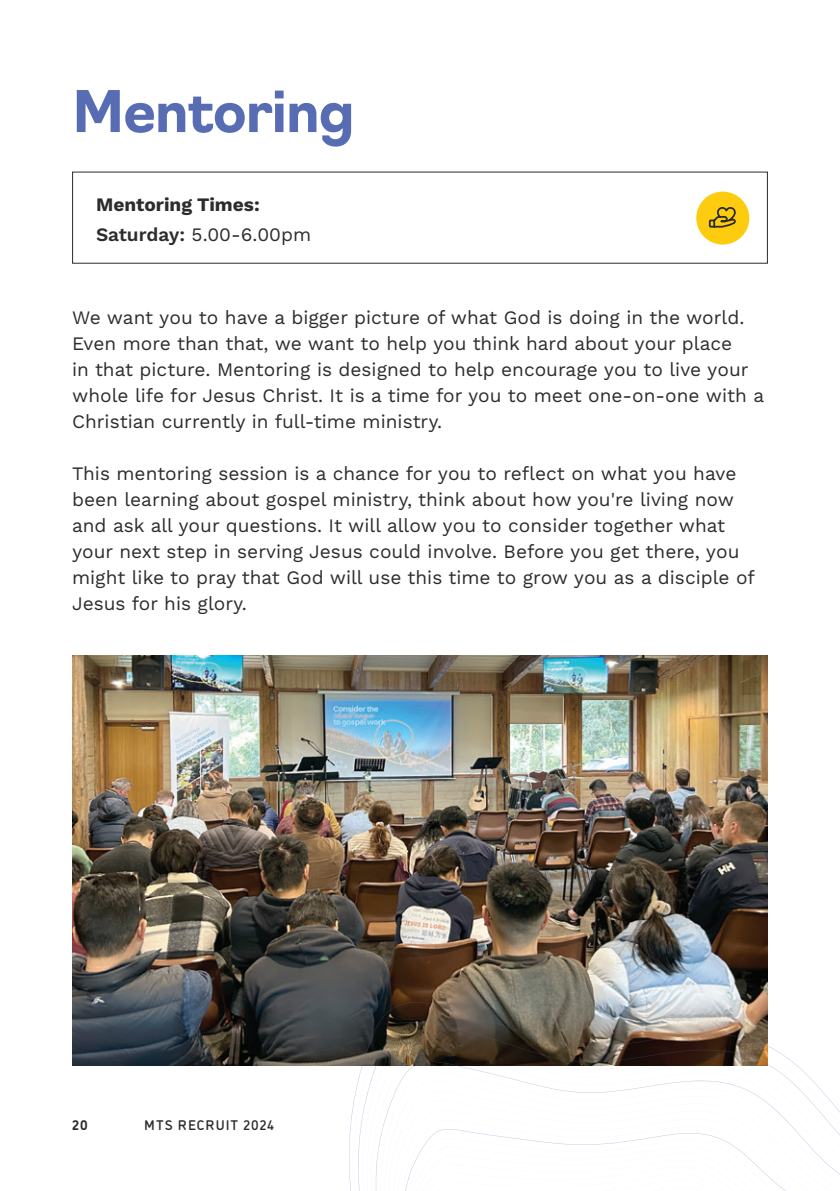
<style>
.page{position:relative;width:840px;height:1191px;background:#fff}
.page>*{position:absolute;margin:0;border:0;box-sizing:border-box;transform-origin:0 0}
.t1{font:700 56px "Navigo";letter-spacing:-.02em;color:#576cb3}
.t2{font:19px/26px "Work Sans";color:#2b2c2c}
.t3{font:700 19px/30px "Work Sans";color:#2b2c2c}
.t4{font:500 14px "DI Nosaur";letter-spacing:.075em;color:#2b2c2c}
.t5{font:700 14px "DI Nosaur";color:#2b2c2c}
.s1{font-weight:600}
.s2{font-weight:400}
</style>
<div class="page">
<img style="left:72px;top:655px;width:695px;height:410px">
<svg style="left:347px;top:998px;width:492px;height:193px"></svg>
<div style="left:72px;top:172px;width:695px;height:92px;border:1px solid #2b2c2c"></div>
<div style="left:696px;top:192px;width:52px;height:53px;background:#fdcc0e;border-radius:50%"></div>
<svg style="left:708px;top:207px;width:28px;height:21px"></svg>
<h1 class="t1" style="left:72px;top:68px;width:284px">Mentoring</h1>
<p class="t3" style="left:96px;top:190px;width:216px">Mentoring Times:<br><span class="s1">Saturday:</span> <span class="s2">5.00-6.00pm</span></p>
<p class="t2" style="left:72px;top:305px;width:693px">We want you to have a bigger picture of what God is doing in the world.<br>Even more than that, we want to help you think hard about your place<br>in that picture. Mentoring is designed to help encourage you to live your whole life for Jesus Christ. It is a time for you to meet one-on-one with a Christian currently in full-time ministry.</p>
<p class="t2" style="left:72px;top:461px;width:684px">This mentoring session is a chance for you to reflect on what you have been learning about gospel ministry, think about how you're living now and ask all your questions. It will allow you to consider together what your next step in serving Jesus could involve. Before you get there, you might like to pray that God will use this time to grow you as a disciple of Jesus for his glory.</p>
<p class="t5" style="left:72px;top:1114px;width:17px">20</p>
<p class="t4" style="left:144px;top:1114px;width:131px">MTS RECRUIT 2024</p>
</div>
